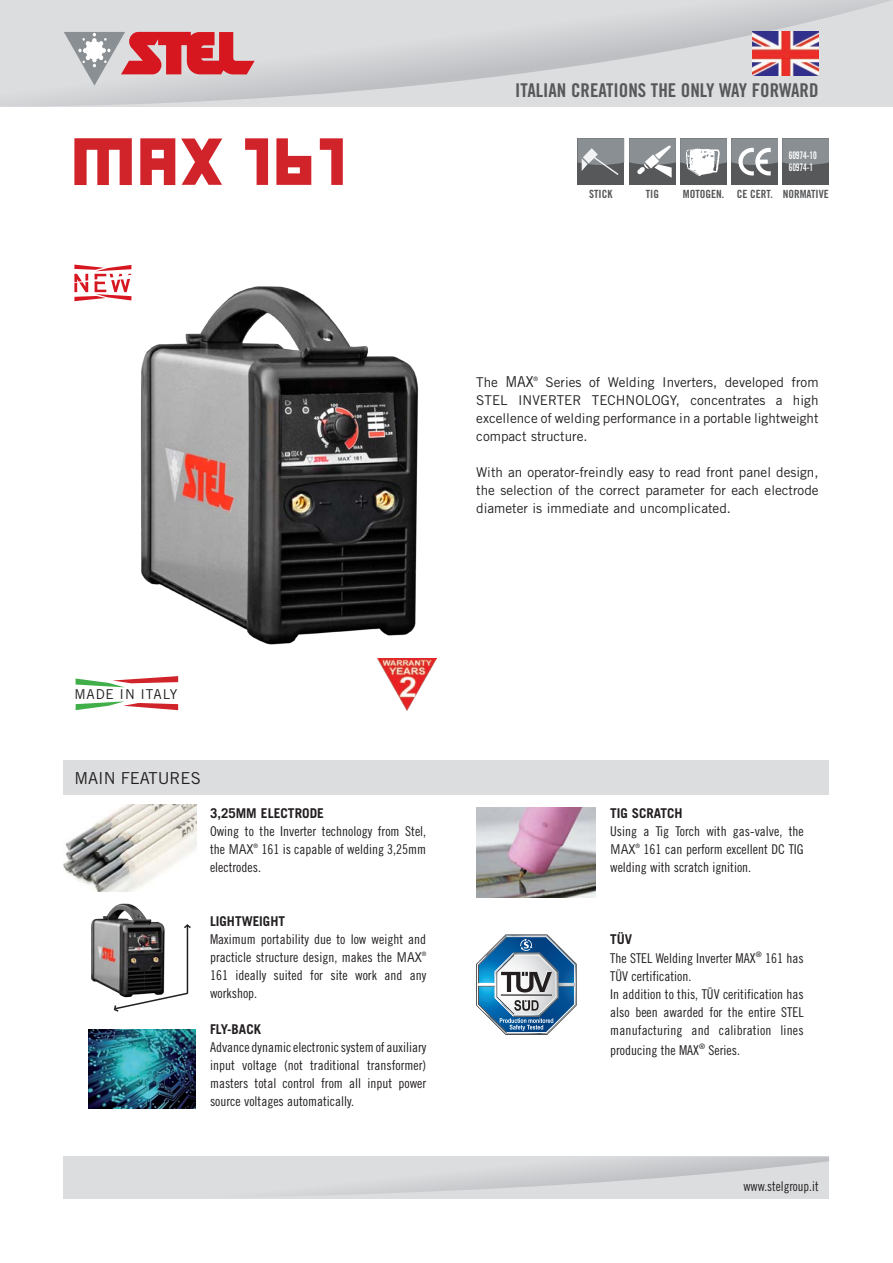
<style>
.page{position:relative;width:893px;height:1263px;background:#fff}
.page>*{position:absolute;margin:0;border:0;box-sizing:border-box;transform-origin:0 0}
.Normale{font:19.05px "Trade Gothic Bold Cond Twenty";color:#57585a}
.t1{font:16.5px "Trade Gothic";color:#231f20}
.t2{font:13.65px "Trade Gothic";color:#231f20}
.Normale-2{font:13.5px/18px "Trade Gothic Cond Eighteen";color:#231f20}
.Normale-3{font:13.5px/18px "Trade Gothic";color:#231f20;text-align:justify}
.Normale-4{font:700 13.5px "Trade Gothic";color:#231f20}
.Normale-5{font:13.5px "Trade Gothic Cond Eighteen";color:#231f20;scale:.95 1}
.Normale-6{font:11.25px "Trade Gothic Bold Cond Twenty";color:#57585a}
.Normale-7{font:10.5px "Trade Gothic Bold Cond Twenty";letter-spacing:-.01em;color:#fff;scale:.8 1}
.Normale-8{font:6px "Trade Gothic";color:#231f20;scale:.95 1}
.s1{font-size:15px}
.s2{font-family:"Trade Gothic"}
</style>
<div class="page">
<svg style="left:0;top:0;width:893px;height:107px;background:#d6d7d9"></svg>
<svg style="left:64px;top:1157px;width:765px;height:42px;background:#d7d8da"></svg>
<div style="left:64px;top:761px;width:765px;height:34px;background:#dcdddf"></div>
<hr style="left:187px;top:926px;width:1px;height:67px;background:#231f20">
<svg style="left:113px;top:991px;width:76px;height:21px"></svg>
<svg style="left:184px;top:924px;width:7px;height:6px"></svg>
<img style="left:64px;top:804px;width:133px;height:87px">
<img style="left:89px;top:1029px;width:106px;height:80px">
<img style="left:476px;top:808px;width:119px;height:89px">
<svg style="left:64px;top:32px;width:191px;height:54px;background:#d0898d"></svg>
<svg style="left:76px;top:701px;width:102px;height:9px"></svg>
<svg style="left:76px;top:676px;width:102px;height:11px"></svg>
<svg style="left:74px;top:265px;width:14px;height:36px"></svg>
<div style="left:629px;top:138px;width:47px;height:47px;background:#57585a"></div>
<div style="left:680px;top:138px;width:47px;height:47px;background:#57585a"></div>
<div style="left:731px;top:138px;width:47px;height:47px;background:#57585a"></div>
<div style="left:782px;top:138px;width:47px;height:47px;background:#57585a"></div>
<div style="left:577px;top:138px;width:47px;height:47px;background:#57585a"></div>
<svg style="left:577px;top:138px;width:252px;height:40px"></svg>
<svg style="left:476px;top:934px;width:101px;height:101px"></svg>
<img style="left:379px;top:662px;width:56px;height:48px">
<svg style="left:276px;top:138px;width:35px;height:47px"></svg>
<svg style="left:245px;top:138px;width:23px;height:47px"></svg>
<svg style="left:140px;top:138px;width:35px;height:47px"></svg>
<svg style="left:74px;top:138px;width:58px;height:47px"></svg>
<svg style="left:181px;top:139px;width:41px;height:46px"></svg>
<svg style="left:320px;top:138px;width:23px;height:47px"></svg>
<img style="left:753px;top:32px;width:66px;height:44px">
<img style="left:88px;top:265px;width:349px;height:397px">
<img style="left:91px;top:903px;width:81px;height:98px">
<p class="Normale" style="left:515px;top:79px;width:305px">ITALIAN CREATIONS THE ONLY WAY FORWARD</p>
<p class="Normale-7" style="left:789px;top:149px;width:37px">60974-10</p>
<p class="Normale-7" style="left:789px;top:161px;width:32px">60974-1</p>
<p class="Normale-6" style="left:589px;top:187px;width:25px">STICK</p>
<p class="Normale-6" style="left:783px;top:187px;width:48px">NORMATIVE</p>
<p class="Normale-6" style="left:646px;top:187px;width:15px">TIG</p>
<p class="Normale-6" style="left:683px;top:187px;width:43px">MOTOGEN.</p>
<p class="Normale-6" style="left:737px;top:187px;width:38px">CE CERT.</p>
<p class="Normale-3" style="left:476px;top:373px;width:59px">The <span class="s1">MAX</span></p>
<p class="Normale-8" style="left:534px;top:375px;width:6px">®</p>
<p class="Normale-3" style="left:476px;top:373px;width:344px;text-indent:69px">Series of Welding Inverters, developed from STEL INVERTER TECHNOLOGY, concentrates a high excellence of welding performance in a portable lightweight compact structure.</p>
<p class="Normale-3" style="left:476px;top:463px;width:344px">With an operator-freindly easy to read front panel design, the selection of the correct parameter for each electrode diameter is immediate and uncomplicated.</p>
<p class="t2" style="left:74px;top:686px;width:75px">madein italy</p>
<p class="t1" style="left:74px;top:768px;width:11px">main</p>
<p class="t1" style="left:121px;top:768px;width:60px">features</p>
<p class="Normale-4" style="left:210px;top:805px;width:115px">3,25MM ELECTRODE</p>
<p class="Normale-2" style="left:210px;top:822px;width:218px">Owing to the Inverter technology from Stel, the <span class="s2">MAX</span></p>
<p class="Normale-8" style="left:254px;top:842px;width:6px">®</p>
<p class="Normale-2" style="left:261px;top:840px;width:166px">161 is capable of welding 3,25mm</p>
<p class="Normale-2" style="left:210px;top:858px;width:53px">electrodes.</p>
<p class="Normale-4" style="left:210px;top:913px;width:76px">LIG HTWEIG HT</p>
<p class="Normale-2" style="left:210px;top:930px;width:218px">Maximum portability due to low weight and practicle structure design, makes the <span class="s2">MAX</span></p>
<p class="Normale-8" style="left:422px;top:950px;width:6px">®</p>
<p class="Normale-2" style="left:210px;top:966px;width:218px">161 ideally suited for site work and any workshop.</p>
<p class="Normale-4" style="left:210px;top:1021px;width:52px">FLY-BACK</p>
<p class="Normale-2" style="left:210px;top:1038px;width:218px;text-align:justify">Advance dynamic electronic system of auxiliary input voltage (not traditional transformer) masters total control from all input power source voltages automatically.</p>
<p class="Normale-4" style="left:610px;top:805px;width:74px">TIG SCRATCH</p>
<p class="Normale-2" style="left:610px;top:822px;width:195px">Using a Tig Torch with gas-valve, the<br><span class="s2">MAX</span></p>
<p class="Normale-8" style="left:635px;top:842px;width:6px">®</p>
<p class="Normale-2" style="left:610px;top:840px;width:195px;text-indent:33px">161 can perform excellent DC TIG welding with scratch ignition.</p>
<p class="Normale-4" style="left:610px;top:931px;width:24px">TÜV</p>
<p class="Normale-2" style="left:610px;top:949px;width:195px">The STEL Welding Inverter MAX<sup>®</sup> 161 has<br>TÜV certification.</p>
<p class="Normale-2" style="left:610px;top:985px;width:195px;text-align:justify">In addition to this, TÜV ceritification has also been awarded for the entire STEL manufacturing and calibration lines</p>
<p class="Normale-2" style="left:610px;top:1041px;width:131px">producing the MAX<sup>®</sup> Series.</p>
<p class="Normale-5" style="left:743px;top:1178px;width:81px">www.stelgroup.it</p>
</div>
